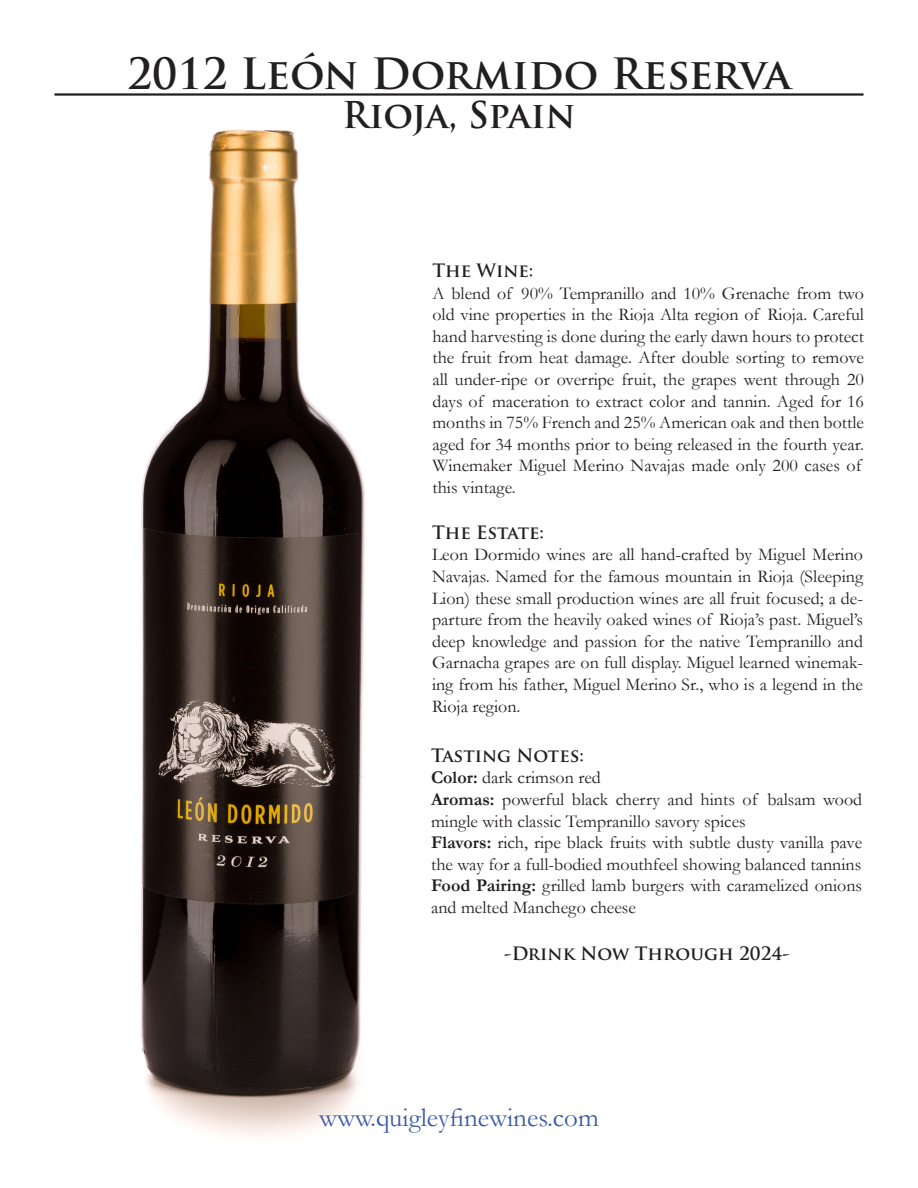
<style>
.page{position:relative;width:918px;height:1188px;background:#fff}
.page>*{position:absolute;margin:0;border:0;box-sizing:border-box;transform-origin:0 0}
.t1{font:700 42px "Trajan Pro";color:#231f20}
.t2{font:700 36px "Trajan Pro";letter-spacing:-.005em;color:#231f20}
.t3{font:27px "Garamond";color:#3a59a7}
.t4{font:18px/21.6px "Garamond";color:#231f20}
.t5{font:700 18px "Trajan Pro";color:#231f20}
.s1{font-weight:700}
</style>
<div class="page">
<img style="left:141px;top:129px;width:224px;height:1008px">
<hr style="left:54px;top:93px;width:810px;height:3px;background:#231f20">
<p class="t1" style="left:127px;top:47px;width:665px">2012 León Dormido Reserva</p>
<p class="t2" style="left:342px;top:92px;width:235px">Rioja, Spain</p>
<p class="t5" style="left:432px;top:259px;width:103px">The Wine:</p>
<p class="t4" style="left:432px;top:282px;width:433px">A blend of 90% Tempranillo and 10% Grenache from two old vine properties in the Rioja Alta region of Rioja. Careful hand harvesting is done during the early dawn hours to protect the fruit from heat damage. After double sorting to remove all under-ripe or overripe fruit, the grapes went through 20 days of maceration to extract color and tannin. Aged for 16 months in 75% French and 25% American oak and then bottle aged for 34 months prior to being released in the fourth year.<br>Winemaker Miguel Merino Navajas made only 200 cases of this vintage.</p>
<p class="t5" style="left:432px;top:521px;width:114px">The Estate:</p>
<p class="t4" style="left:432px;top:544px;width:433px;text-align:justify">Leon Dormido wines are all hand-crafted by Miguel Merino Navajas. Named for the famous mountain in Rioja (Sleeping Lion) these small production wines are all fruit focused; a de&shy;parture from the heavily oaked wines of Rioja’s past. Miguel’s deep knowledge and passion for the native Tempranillo and Garnacha grapes are on full display. Miguel learned winemak&shy;ing from his father, Miguel Merino Sr., who is a legend in the Rioja region.</p>
<p class="t5" style="left:431px;top:744px;width:154px">Tasting Notes:</p>
<p class="t4" style="left:431px;top:767px;width:171px"><span class="s1">Color:</span> dark crimson red</p>
<p class="t4" style="left:431px;top:788px;width:433px"><span class="s1">Aromas:</span> powerful black cherry and hints of balsam wood mingle with classic Tempranillo savory spices</p>
<p class="t4" style="left:431px;top:831px;width:433px"><span class="s1">Flavors:</span> rich, ripe black fruits with subtle dusty vanilla pave the way for a full-bodied mouthfeel showing balanced tannins</p>
<p class="t4" style="left:431px;top:875px;width:433px"><span class="s1">Food Pairing:</span> grilled lamb burgers with caramelized onions and melted Manchego cheese</p>
<p class="t5" style="left:504px;top:943px;width:287px">-Drink Now Through 2024-</p>
<p class="t3" style="left:319px;top:1101px;width:281px">www.quigleyfinewines.com</p>
</div>
